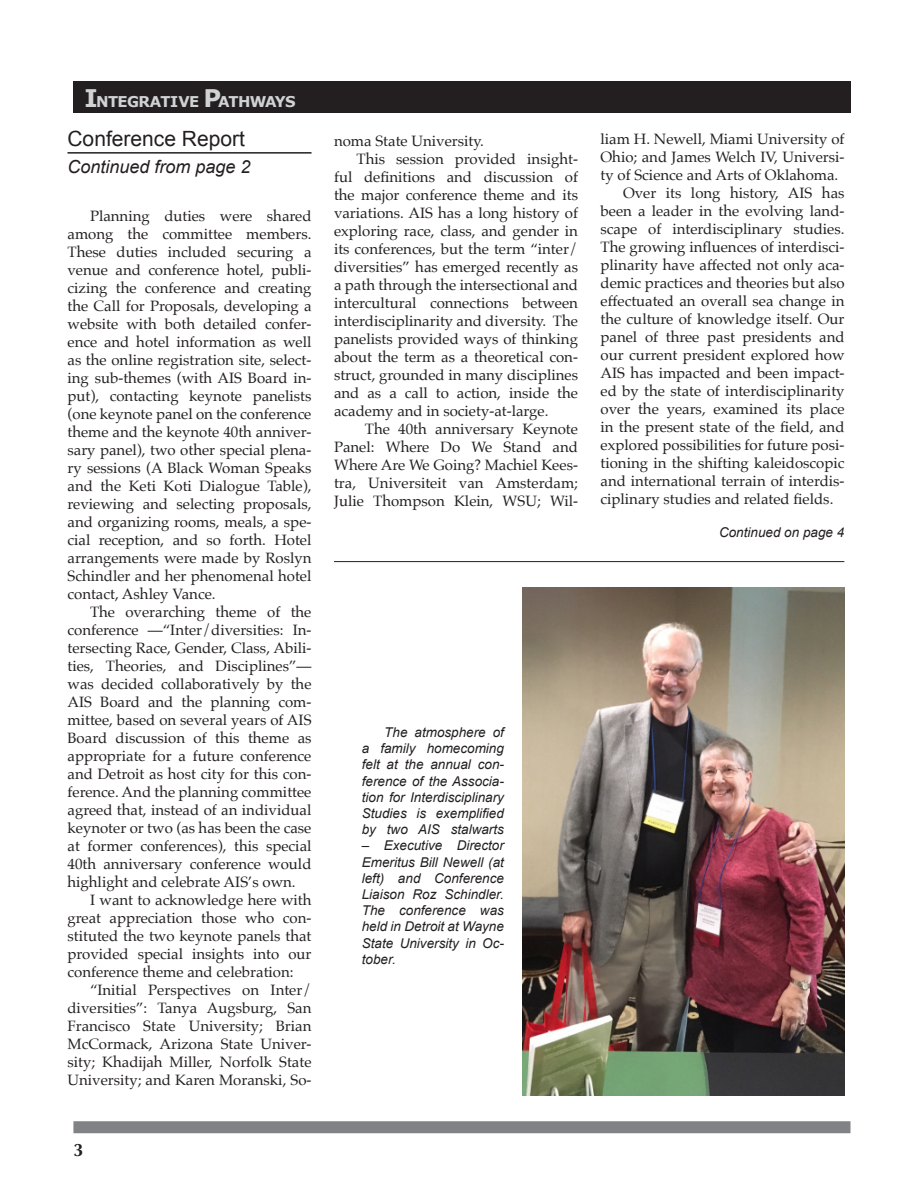
<style>
.page{position:relative;width:918px;height:1188px;background:#fff}
.page>*{position:absolute;margin:0;border:0;box-sizing:border-box;transform-origin:0 0}
.t1{font:21px "Arial";color:#231f20}
.t2{font:italic 18px "Arial";color:#231f20}
.t3{font:700 18px "Optima";color:#231f20}
.t4{font:15px/18px "Palatino";color:#231f20;text-align:justify}
.t5{font:700 14.85px "Verdana";letter-spacing:-.045em;color:#d1d2d4}
.t6{font:italic 13.5px/16.2px "Arial";color:#231f20;text-align:justify}
.s1{font-size:24.3px}
</style>
<div class="page">
<div style="left:73px;top:1121px;width:777px;height:12px;background:#808285"></div>
<div style="left:73px;top:81px;width:777px;height:32px;background:#231f20"></div>
<hr style="left:68px;top:152px;width:244px;height:2px;background:#231f20">
<img style="left:522px;top:588px;width:322px;height:507px">
<hr style="left:334px;top:561px;width:510px;height:1px;background:#231f20">
<p class="t5" style="left:85px;top:91px;width:212px"><span class="s1">I</span>NTEGRATIVE <span class="s1">P</span>ATHWAYS</p>
<p class="t1" style="left:68px;top:125px;width:179px">Conference Report</p>
<p class="t2" style="left:68px;top:155px;width:185px">Continued from page 2</p>
<p class="t4" style="left:68px;top:207px;width:246px;text-indent:22px">Planning duties were shared among the committee members.<br>These duties included securing a venue and conference hotel, publi&shy;cizing the conference and creating the Call for Proposals, developing a website with both detailed confer&shy;ence and hotel information as well as the online registration site, select&shy;ing sub-themes (with AIS Board in&shy;put), contacting keynote panelists (one keynote panel on the conference theme and the keynote 40th anniver&shy;sary panel), two other special plena&shy;ry sessions (A Black Woman Speaks and the Keti Koti Dialogue Table), reviewing and selecting proposals, and organizing rooms, meals, a spe&shy;cial reception, and so forth. Hotel arrangements were made by Roslyn Schindler and her phenomenal hotel contact, Ashley Vance.</p>
<p class="t4" style="left:68px;top:603px;width:246px;text-indent:22px">The overarching theme of the conference —“Inter/diversities: In&shy;tersecting Race, Gender, Class, Abili&shy;ties, Theories, and Disciplines”— was decided collaboratively by the AIS Board and the planning com&shy;mittee, based on several years of AIS Board discussion of this theme as appropriate for a future conference and Detroit as host city for this con&shy;ference. And the planning committee agreed that, instead of an individual keynoter or two (as has been the case at former conferences), this special 40th anniversary conference would highlight and celebrate AIS’s own.</p>
<p class="t4" style="left:68px;top:891px;width:246px;text-indent:22px">I want to acknowledge here with great appreciation those who con&shy;stituted the two keynote panels that provided special insights into our conference theme and celebration:</p>
<p class="t4" style="left:68px;top:981px;width:246px;text-indent:22px">“Initial Perspectives on Inter/ diversities”: Tanya Augsburg, San Francisco State University; Brian McCormack, Arizona State Univer&shy;sity; Khadijah Miller, Norfolk State University; and Karen Moranski, So-</p>
<p class="t3" style="left:73px;top:1140px;width:12px">3</p>
<p class="t4" style="left:334px;top:132px;width:151px">noma State University.</p>
<p class="t4" style="left:334px;top:150px;width:246px;text-indent:22px">This session provided insight&shy;ful definitions and discussion of the major conference theme and its variations. AIS has a long history of exploring race, class, and gender in its conferences, but the term “inter/ diversities” has emerged recently as a path through the intersectional and intercultural connections between interdisciplinarity and diversity. The panelists provided ways of thinking about the term as a theoretical con&shy;struct, grounded in many disciplines and as a call to action, inside the academy and in society-at-large.</p>
<p class="t4" style="left:334px;top:420px;width:246px;text-indent:31px">The 40th anniversary Keynote Panel: Where Do We Stand and Where Are We Going? Machiel Kees&shy;tra, Universiteit van Amsterdam; Julie Thompson Klein, WSU; Wil-</p>
<p class="t4" style="left:601px;top:130px;width:246px">liam H. Newell, Miami University of Ohio; and James Welch IV, Universi&shy;ty of Science and Arts of Oklahoma.</p>
<p class="t4" style="left:601px;top:184px;width:246px;text-indent:22px">Over its long history, AIS has been a leader in the evolving land&shy;scape of interdisciplinary studies.<br>The growing influences of interdisci&shy;plinarity have affected not only aca&shy;demic practices and theories but also effectuated an overall sea change in the culture of knowledge itself. Our panel of three past presidents and our current president explored how AIS has impacted and been impact&shy;ed by the state of interdisciplinarity over the years, examined its place in the present state of the field, and explored possibilities for future posi&shy;tioning in the shifting kaleidoscopic and international terrain of interdis&shy;ciplinary studies and related fields.</p>
<p class="t6" style="left:719px;top:524px;width:127px">Continued on page 4</p>
<p class="t6" style="left:362px;top:724px;width:144px;text-indent:23px">The atmosphere of a family homecoming felt at the annual con&shy;ference of the Associa&shy;tion for Interdisciplinary Studies is exemplified by two AIS stalwarts</p>
<p class="t6" style="left:362px;top:838px;width:144px">– Executive Director Emeritus Bill Newell (at left) and Conference Liaison Roz Schindler.<br>The conference was held in Detroit at Wayne State University in Oc&shy;tober.</p>
</div>
